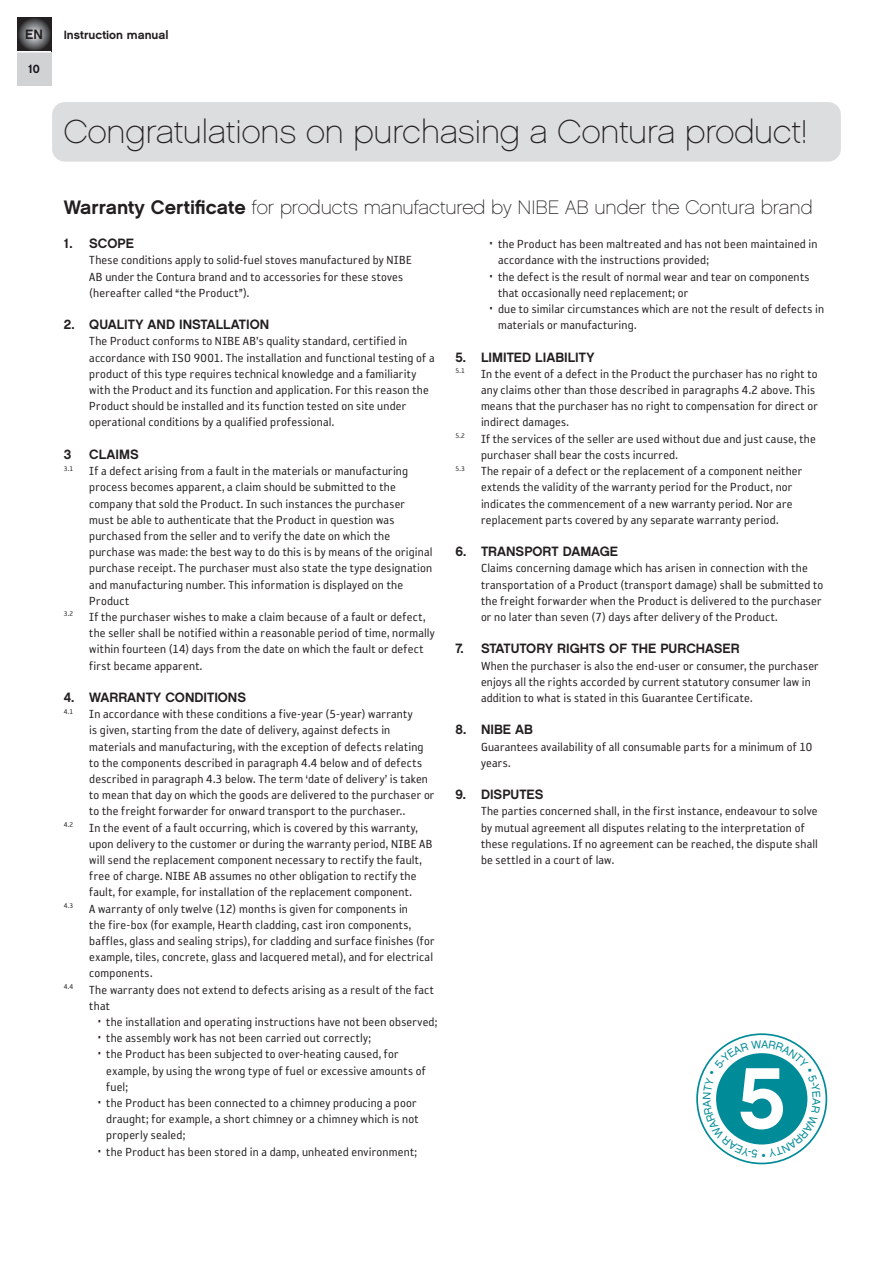
<style>
.page{position:relative;width:893px;height:1263px;background:#fff}
.page>*{position:absolute;margin:0;border:0;box-sizing:border-box;transform-origin:0 0}
.t1{font:33px "Chalet Paris Nineteen Sixty";color:#231f20}
.t2{font:19.5px "Chalet Paris Nineteen Sixty";color:#231f20}
.t3{font:13.5px/16.2px "Reykjavik One OT A Gauge";letter-spacing:.015em;color:#231f20}
.t4{font:13.5px "Chalet New York Nineteen Sixty";color:#231f20}
.t5{font:12px "Chalet New York Nineteen Sixty";color:#231f20}
.t6{font:12px "Chalet New York Nineteen Sixty";color:#16141a}
.s1{font-family:"Chalet New York Nineteen Sixty"}
</style>
<div class="page">
<div style="left:17px;top:17px;width:34px;height:68px;background:#d1d2d4"></div>
<svg style="left:17px;top:17px;width:34px;height:34px"></svg>
<hr style="left:17px;top:51px;width:34px;height:2px;background:#fff">
<div style="left:52px;top:102px;width:789px;height:60px;background:#dcdddf;border-radius:13px"></div>
<svg style="left:696px;top:1033px;width:131px;height:131px"></svg>
<p class="t4" style="left:25px;top:26px;width:19px">EN</p>
<p class="t6" style="left:28px;top:61px;width:13px">10</p>
<p class="t5" style="left:64px;top:27px;width:106px">Instruction manual</p>
<h1 class="t1" style="left:64px;top:112px;width:745px">Congratulations on purchasing a Contura product!</h1>
<h2 class="t2" style="left:64px;top:196px;width:750px"><span class="s1">Warranty Certificate</span> for products manufactured by NIBE AB under the Contura brand</h2>
<p class="t4" style="left:64px;top:235px;width:72px">1. SCOPE</p>
<p class="t3" style="left:89px;top:252px;width:324px">These conditions apply to solid-fuel stoves manufactured by NIBE<br>AB under the Contura brand and to accessories for these stoves (hereafter called “the Product”).</p>
<p class="t4" style="left:64px;top:316px;width:207px">2. QUALITY AND INSTALLATION</p>
<p class="t3" style="left:89px;top:333px;width:347px">The Product conforms to NIBE AB’s quality standard, certified in accordance with ISO 9001. The installation and functional testing of a product of this type requires technical knowledge and a familiarity with the Product and its function and application. For this reason the Product should be installed and its function tested on site under operational conditions by a qualified professional.</p>
<p class="t4" style="left:64px;top:446px;width:9px">3</p>
<p class="t4" style="left:89px;top:446px;width:51px">CLAIMS</p>
<p class="t3" style="left:64px;top:463px;width:346px"><sup>3.1</sup> If a defect arising from a fault in the materials or manufacturing</p>
<p class="t3" style="left:89px;top:479px;width:308px">process becomes apparent, a claim should be submitted to the</p>
<p class="t3" style="left:89px;top:495px;width:317px">company that sold the Product. In such instances the purchaser</p>
<p class="t3" style="left:89px;top:512px;width:307px">must be able to authenticate that the Product in question was</p>
<p class="t3" style="left:89px;top:528px;width:302px">purchased from the seller and to verify the date on which the</p>
<p class="t3" style="left:89px;top:544px;width:345px">purchase was made: the best way to do this is by means of the original</p>
<p class="t3" style="left:89px;top:560px;width:344px">purchase receipt. The purchaser must also state the type designation</p>
<p class="t3" style="left:89px;top:576px;width:315px">and manufacturing number. This information is displayed on the</p>
<p class="t3" style="left:89px;top:593px;width:41px">Product</p>
<p class="t3" style="left:64px;top:609px;width:363px"><sup>3.2</sup> If the purchaser wishes to make a claim because of a fault or defect,</p>
<p class="t3" style="left:89px;top:625px;width:347px">the seller shall be notified within a reasonable period of time, normally</p>
<p class="t3" style="left:89px;top:641px;width:336px">within fourteen (14) days from the date on which the fault or defect</p>
<p class="t3" style="left:89px;top:657px;width:115px">first became apparent.</p>
<p class="t4" style="left:64px;top:689px;width:184px">4. WARRANTY CONDITIONS</p>
<p class="t3" style="left:64px;top:706px;width:350px"><sup>4.1</sup> In accordance with these conditions a five-year (5-year) warranty</p>
<p class="t3" style="left:89px;top:722px;width:303px">is given, starting from the date of delivery, against defects in</p>
<p class="t3" style="left:89px;top:738px;width:336px">materials and manufacturing, with the exception of defects relating</p>
<p class="t3" style="left:89px;top:755px;width:334px">to the components described in paragraph 4.4 below and of defects</p>
<p class="t3" style="left:89px;top:771px;width:340px">described in paragraph 4.3 below. The term ‘date of delivery’ is taken</p>
<p class="t3" style="left:89px;top:787px;width:347px">to mean that day on which the goods are delivered to the purchaser or</p>
<p class="t3" style="left:89px;top:803px;width:317px">to the freight forwarder for onward transport to the purchaser..</p>
<p class="t3" style="left:64px;top:819px;width:356px"><sup>4.2</sup> In the event of a fault occurring, which is covered by this warranty,</p>
<p class="t3" style="left:89px;top:836px;width:345px">upon delivery to the customer or during the warranty period, NIBE AB</p>
<p class="t3" style="left:89px;top:852px;width:334px">will send the replacement component necessary to rectify the fault,</p>
<p class="t3" style="left:89px;top:868px;width:329px">free of charge. NIBE AB assumes no other obligation to rectify the</p>
<p class="t3" style="left:89px;top:884px;width:324px">fault, for example, for installation of the replacement component.</p>
<p class="t3" style="left:64px;top:900px;width:346px"><sup>4.3</sup> A warranty of only twelve (12) months is given for components in</p>
<p class="t3" style="left:89px;top:917px;width:323px">the fire-box (for example, Hearth cladding, cast iron components,</p>
<p class="t3" style="left:89px;top:933px;width:347px">baffles, glass and sealing strips), for cladding and surface finishes (for</p>
<p class="t3" style="left:89px;top:949px;width:345px">example, tiles, concrete, glass and lacquered metal), and for electrical</p>
<p class="t3" style="left:89px;top:965px;width:65px">components.</p>
<p class="t3" style="left:64px;top:981px;width:372px"><sup>4.4</sup> The warranty does not extend to defects arising as a result of the fact</p>
<p class="t3" style="left:89px;top:998px;width:22px">that</p>
<p class="t3" style="left:98px;top:1014px;width:341px">• the installation and operating instructions have not been observed;</p>
<p class="t3" style="left:98px;top:1030px;width:275px">• the assembly work has not been carried out correctly;</p>
<p class="t3" style="left:106px;top:1046px;width:321px;text-indent:-9px">• the Product has been subjected to over-heating caused, for example, by using the wrong type of fuel or excessive amounts of fuel;</p>
<p class="t3" style="left:106px;top:1095px;width:314px;text-indent:-9px">• the Product has been connected to a chimney producing a poor draught; for example, a short chimney or a chimney which is not properly sealed;</p>
<p class="t3" style="left:98px;top:1143px;width:321px">• the Product has been stored in a damp, unheated environment;</p>
<p class="t3" style="left:498px;top:236px;width:321px;text-indent:-9px">• the Product has been maltreated and has not been maintained in accordance with the instructions provided;</p>
<p class="t3" style="left:498px;top:269px;width:313px;text-indent:-9px">• the defect is the result of normal wear and tear on components that occasionally need replacement; or</p>
<p class="t3" style="left:498px;top:301px;width:328px;text-indent:-9px">• due to similar circumstances which are not the result of defects in materials or manufacturing.</p>
<p class="t4" style="left:455px;top:348px;width:140px">5. LIMITED LIABILITY</p>
<p class="t3" style="left:455px;top:366px;width:364px"><sup>5.1</sup> In the event of a defect in the Product the purchaser has no right to</p>
<p class="t3" style="left:481px;top:382px;width:336px">any claims other than those described in paragraphs 4.2 above. This</p>
<p class="t3" style="left:481px;top:398px;width:338px">means that the purchaser has no right to compensation for direct or</p>
<p class="t3" style="left:481px;top:414px;width:90px">indirect damages.</p>
<p class="t3" style="left:455px;top:431px;width:362px"><sup>5.2</sup> If the services of the seller are used without due and just cause, the</p>
<p class="t3" style="left:481px;top:447px;width:199px">purchaser shall bear the costs incurred.</p>
<p class="t3" style="left:455px;top:463px;width:348px"><sup>5.3</sup> The repair of a defect or the replacement of a component neither</p>
<p class="t3" style="left:481px;top:479px;width:313px">extends the validity of the warranty period for the Product, nor</p>
<p class="t3" style="left:481px;top:495px;width:313px">indicates the commencement of a new warranty period. Nor are</p>
<p class="t3" style="left:481px;top:512px;width:299px">replacement parts covered by any separate warranty period.</p>
<p class="t4" style="left:455px;top:543px;width:164px">6. TRANSPORT DAMAGE</p>
<p class="t3" style="left:481px;top:560px;width:344px">Claims concerning damage which has arisen in connection with the transportation of a Product (transport damage) shall be submitted to the freight forwarder when the Product is delivered to the purchaser or no later than seven (7) days after delivery of the Product.</p>
<p class="t4" style="left:455px;top:640px;width:286px">7. STATUTORY RIGHTS OF THE PURCHASER</p>
<p class="t3" style="left:481px;top:657px;width:339px">When the purchaser is also the end-user or consumer, the purchaser enjoys all the rights accorded by current statutory consumer law in addition to what is stated in this Guarantee Certificate.</p>
<p class="t4" style="left:455px;top:721px;width:79px">8. NIBE AB</p>
<p class="t3" style="left:481px;top:738px;width:333px">Guarantees availability of all consumable parts for a minimum of 10 years.</p>
<p class="t4" style="left:455px;top:786px;width:89px">9. DISPUTES</p>
<p class="t3" style="left:481px;top:803px;width:338px">The parties concerned shall, in the first instance, endeavour to solve by mutual agreement all disputes relating to the interpretation of these regulations. If no agreement can be reached, the dispute shall be settled in a court of law.</p>
</div>
